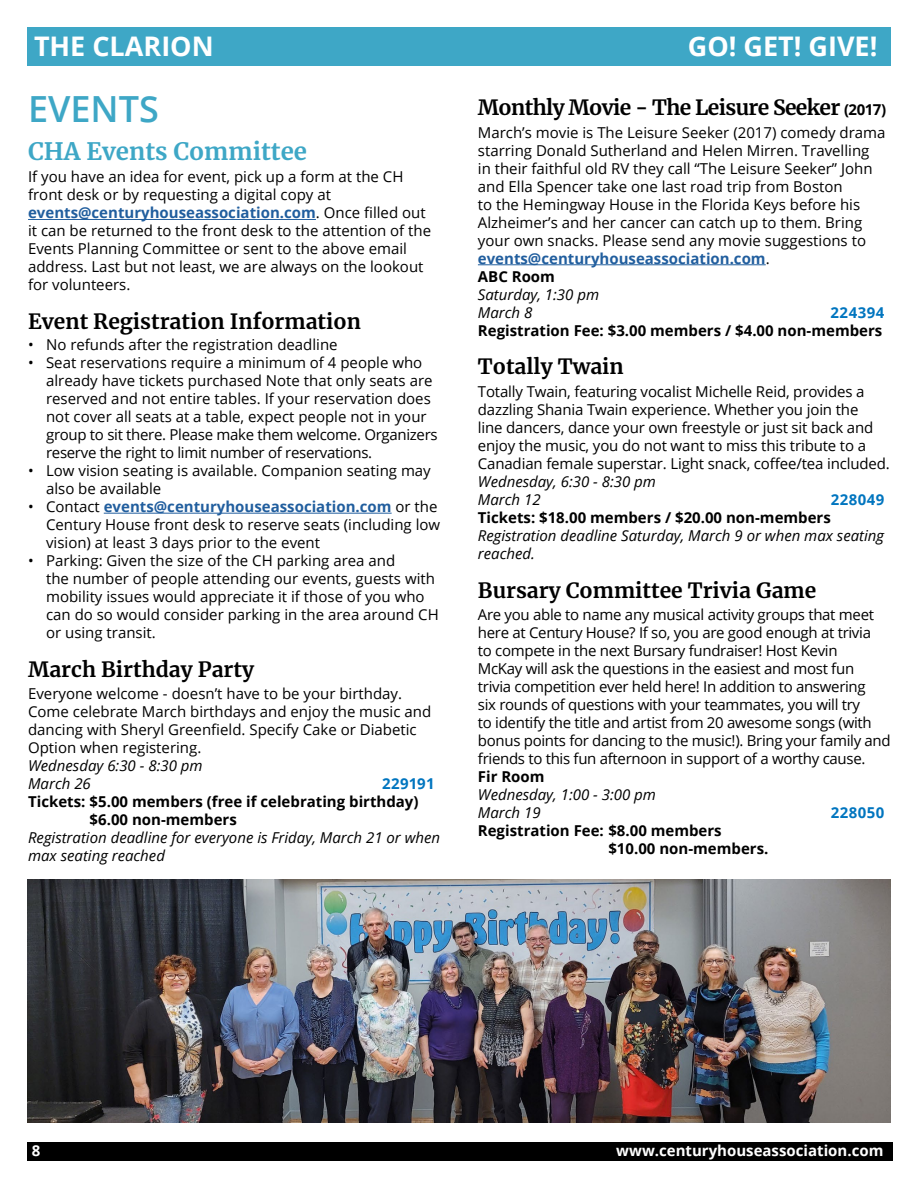
<style>
.page{position:relative;width:918px;height:1188px;background:#fff}
.page>*{position:absolute;margin:0;border:0;box-sizing:border-box;transform-origin:0 0}
.t1{font:600 36px "Open Sans";color:#3ea7c6}
.t2{font:700 27px "Open Sans";color:#fff}
.t3{font:700 24px "Merriweather";color:#3ea7c6}
.t4{font:700 21px "Merriweather";color:#000}
.t5{font:700 21px "Merriweather";letter-spacing:-.03em;color:#000}
.t6{font:15px/18px "Open Sans";color:#000}
.t7{font:15px/18px "Open Sans";letter-spacing:-.02em;color:#000}
.t8{font:italic 15px/18px "Open Sans";color:#000}
.t9{font:700 15px/18px "Open Sans";color:#000}
.t10{font:700 15px "Open Sans";color:#fff}
.t11{font:700 15px "Open Sans";letter-spacing:.03em;color:#0075bf}
.s1{font-weight:700;color:#215e9e}
.s2{font-family:"Open Sans";font-size:15px}
.s3{font-weight:700}
</style>
<div class="page">
<div style="left:27px;top:1143px;width:865px;height:18px;background:#000"></div>
<div style="left:27px;top:27px;width:864px;height:39px;background:#3ea7c6"></div>
<hr style="left:28px;top:219px;width:288px;height:1px;background:#215e9e">
<hr style="left:104px;top:513px;width:288px;height:1px;background:#215e9e">
<hr style="left:478px;top:264px;width:288px;height:1px;background:#215e9e">
<img style="left:27px;top:879px;width:864px;height:243px">
<h2 class="t2" style="left:34px;top:27px;width:181px">THE CLARION</h2>
<h2 class="t2" style="left:688px;top:27px;width:191px">GO! GET! GIVE!</h2>
<h1 class="t1" style="left:28px;top:84px;width:132px">EVENTS</h1>
<h3 class="t3" style="left:28px;top:135px;width:281px">CHA Events Committee</h3>
<p class="t6" style="left:28px;top:168px;width:405px">If you have an idea for event, pick up a form at the CH front desk or by requesting a digital copy at <span class="s1">events@centuryhouseassociation.com</span>. Once filled out it can be returned to the front desk to the attention of the Events Planning Committee or sent to the above email address. Last but not least, we are always on the lookout for volunteers.</p>
<h3 class="t4" style="left:28px;top:307px;width:334px">Event Registration Information</h3>
<p class="t6" style="left:28px;top:335px;width:311px">• No refunds after the registration deadline</p>
<p class="t6" style="left:46px;top:353px;width:393px;text-indent:-18px">• Seat reservations require a minimum of 4 people who already have tickets purchased Note that only seats are reserved and not entire tables. If your reservation does not cover all seats at a table, expect people not in your group to sit there. Please make them welcome. Organizers reserve the right to limit number of reservations.</p>
<p class="t6" style="left:46px;top:461px;width:386px;text-indent:-18px">• Low vision seating is available. Companion seating may also be available</p>
<p class="t6" style="left:46px;top:497px;width:396px;text-indent:-18px">• Contact <span class="s1">events@centuryhouseassociation.com</span> or the<br>Century House front desk to reserve seats (including low vision) at least 3 days prior to the event</p>
<p class="t6" style="left:46px;top:551px;width:394px;text-indent:-18px">• Parking: Given the size of the CH parking area and<br>the number of people attending our events, guests with mobility issues would appreciate it if those of you who can do so would consider parking in the area around CH or using transit.</p>
<h3 class="t4" style="left:28px;top:655px;width:228px">March Birthday Party</h3>
<p class="t6" style="left:28px;top:684px;width:405px">Everyone welcome - doesn’t have to be your birthday.<br>Come celebrate March birthdays and enjoy the music and dancing with Sheryl Greenfield. Specify Cake or Diabetic Option when registering.</p>
<p class="t8" style="left:28px;top:756px;width:176px">Wednesday 6:30 - 8:30 pm<br>March 26</p>
<p class="t11" style="left:382px;top:773px;width:54px">229191</p>
<p class="t9" style="left:90px;top:792px;width:331px;text-indent:-61px">Tickets: $5.00 members (free if celebrating birthday) $6.00 non-members</p>
<p class="t8" style="left:28px;top:828px;width:414px">Registration deadline for everyone is Friday, March 21 or when max seating reached</p>
<h3 class="t5" style="left:478px;top:93px;width:410px">Monthly Movie - The Leisure Seeker <span class="s2">(2017)</span></h3>
<p class="t6" style="left:478px;top:123px;width:409px">March’s movie is The Leisure Seeker (2017) comedy drama starring Donald Sutherland and Helen Mirren. Travelling in their faithful old RV they call “The Leisure Seeker” John and Ella Spencer take one last road trip from Boston<br>to the Hemingway House in the Florida Keys before his Alzheimer’s and her cancer can catch up to them. Bring your own snacks. Please send any movie suggestions to <span class="s1">events@centuryhouseassociation.com</span>.<br><span class="s3">ABC Room</span></p>
<p class="t8" style="left:478px;top:285px;width:123px">Saturday, 1:30 pm<br>March 8</p>
<p class="t11" style="left:831px;top:302px;width:55px">224394</p>
<p class="t9" style="left:478px;top:321px;width:406px">Registration Fee: $3.00 members / $4.00 non-members</p>
<h3 class="t4" style="left:478px;top:352px;width:147px">Totally Twain</h3>
<p class="t6" style="left:478px;top:382px;width:413px">Totally Twain, featuring vocalist Michelle Reid, provides a dazzling Shania Twain experience. Whether you join the<br>line dancers, dance your own freestyle or just sit back and enjoy the music, you do not want to miss this tribute to a Canadian female superstar. Light snack, coffee/tea included.</p>
<p class="t8" style="left:478px;top:472px;width:180px">Wednesday, 6:30 - 8:30 pm<br>March 12</p>
<p class="t11" style="left:831px;top:489px;width:55px">228049</p>
<p class="t9" style="left:478px;top:508px;width:354px">Tickets: $18.00 members / $20.00 non-members</p>
<p class="t8" style="left:478px;top:526px;width:408px">Registration deadline Saturday, March 9 or when max seating reached.</p>
<h3 class="t4" style="left:478px;top:575px;width:340px">Bursary Committee Trivia Game</h3>
<p class="t7" style="left:478px;top:605px;width:414px">Are you able to name any musical activity groups that meet here at Century House? If so, you are good enough at trivia<br>to compete in the next Bursary fundraiser! Host Kevin<br>McKay will ask the questions in the easiest and most fun trivia competition ever held here! In addition to answering<br>six rounds of questions with your teammates, you will try<br>to identify the title and artist from 20 awesome songs (with bonus points for dancing to the music!). Bring your family and friends to this fun afternoon in support of a worthy cause.</p>
<p class="t9" style="left:478px;top:767px;width:68px">Fir Room</p>
<p class="t8" style="left:478px;top:785px;width:180px">Wednesday, 1:00 - 3:00 pm<br>March 19</p>
<p class="t11" style="left:831px;top:802px;width:55px">228050</p>
<p class="t9" style="left:608px;top:821px;width:162px;text-indent:-130px">Registration Fee: $8.00 members $10.00 non-members.</p>
<p class="t10" style="left:32px;top:1140px;width:10px">8</p>
<p class="t10" style="left:616px;top:1140px;width:269px">www.centuryhouseassociation.com</p>
</div>
